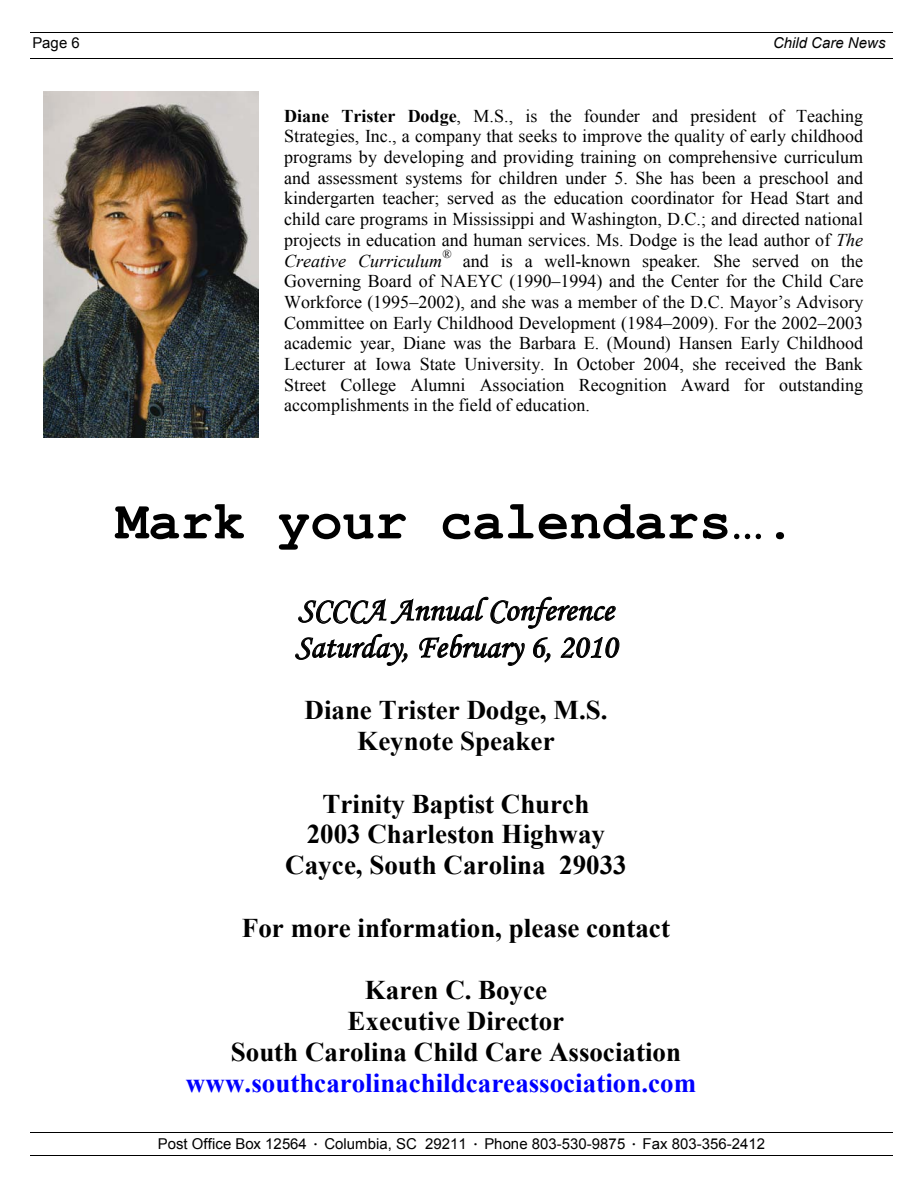
<style>
.page{position:relative;width:918px;height:1188px;background:#fff}
.page>*{position:absolute;margin:0;border:0;box-sizing:border-box;transform-origin:0 0}
.t1{font:700 54px "Courier New";color:#000}
.t2{font:33px/37px "Monotype Corsiva";color:#000}
.t3{font:700 27px/30.9px "Times New Roman";color:#000;text-align:center}
.t4{font:700 27px "Times New Roman";color:#00f}
.t5{font:18px/20.7px "Times New Roman";color:#000;text-align:justify}
.t6{font:15px "Arial";color:#000}
.t7{font:italic 15px "Arial";color:#000}
.t8{font:italic 12px "Times New Roman";color:#000}
.s1{font-weight:700}
.s2{font-style:italic}
.s3{font-family:"Courier New"}
</style>
<div class="page">
<hr style="left:30px;top:32px;width:863px;height:1px;background:#000">
<hr style="left:30px;top:58px;width:863px;height:1px;background:#000">
<hr style="left:30px;top:1133px;width:863px;height:1px;background:#000">
<hr style="left:30px;top:1155px;width:863px;height:1px;background:#000">
<svg style="left:295px;top:596px;width:325px;height:70px"></svg>
<img style="left:43px;top:91px;width:216px;height:347px">
<p class="t6" style="left:32px;top:33px;width:49px">Page 6</p>
<p class="t7" style="left:773px;top:33px;width:114px">Child Care News</p>
<p class="t5" style="left:284px;top:105px;width:581px"><span class="s1">Diane Trister Dodge</span>, M.S., is the founder and president of Teaching Strategies, Inc., a company that seeks to improve the quality of early childhood programs by developing and providing training on comprehensive curriculum and assessment systems for children under 5. She has been a preschool and kindergarten teacher; served as the education coordinator for Head Start and child care programs in Mississippi and Washington, D.C.; and directed national projects in education and human services. Ms. Dodge is the lead author of <span class="s2">The Creative Curriculum</span></p>
<p class="t8" style="left:442px;top:246px;width:11px">®</p>
<p class="t5" style="left:284px;top:250px;width:581px;text-indent:179px">and is a well-known speaker<span class="s2">.</span> She served on the Governing Board of NAEYC (1990–1994) and the Center for the Child Care Workforce (1995–2002), and she was a member of the D.C. Mayor’s Advisory Committee on Early Childhood Development (1984–2009). For the 2002–2003 academic year, Diane was the Barbara E. (Mound) Hansen Early Childhood Lecturer at Iowa State University. In October 2004, she received the Bank Street College Alumni Association Recognition Award for outstanding accomplishments in the field of education.</p>
<p class="t1" style="left:116px;top:488px;width:682px">Mark your calendars….</p>
<p class="t2" style="left:295px;top:591px;width:324px">SCCCA Annual Conference<br>Saturday, February 6, 2010</p>
<p class="t3" style="left:305px;top:694px;width:304px">Diane Trister Dodge, M.S.<br>Keynote Speaker</p>
<p class="t3" style="left:285px;top:787px;width:343px">Trinity Baptist Church<br>2003 Charleston Highway<br>Cayce, South Carolina 29033</p>
<p class="t3" style="left:242px;top:911px;width:430px">For more information, please contact</p>
<p class="t3" style="left:365px;top:973px;width:184px">Karen C. Boyce</p>
<p class="t3" style="left:348px;top:1005px;width:218px">Executive Director</p>
<p class="t3" style="left:231px;top:1036px;width:452px">South Carolina Child Care Association</p>
<p class="t4" style="left:186px;top:1064px;width:512px">www.southcarolinachildcareassociation.com</p>
<p class="t6" style="left:158px;top:1134px;width:609px">Post Office Box 12564 <span class="s3">·</span> Columbia, SC 29211 <span class="s3">·</span> Phone 803-530-9875 <span class="s3">·</span> Fax 803-356-2412</p>
</div>
